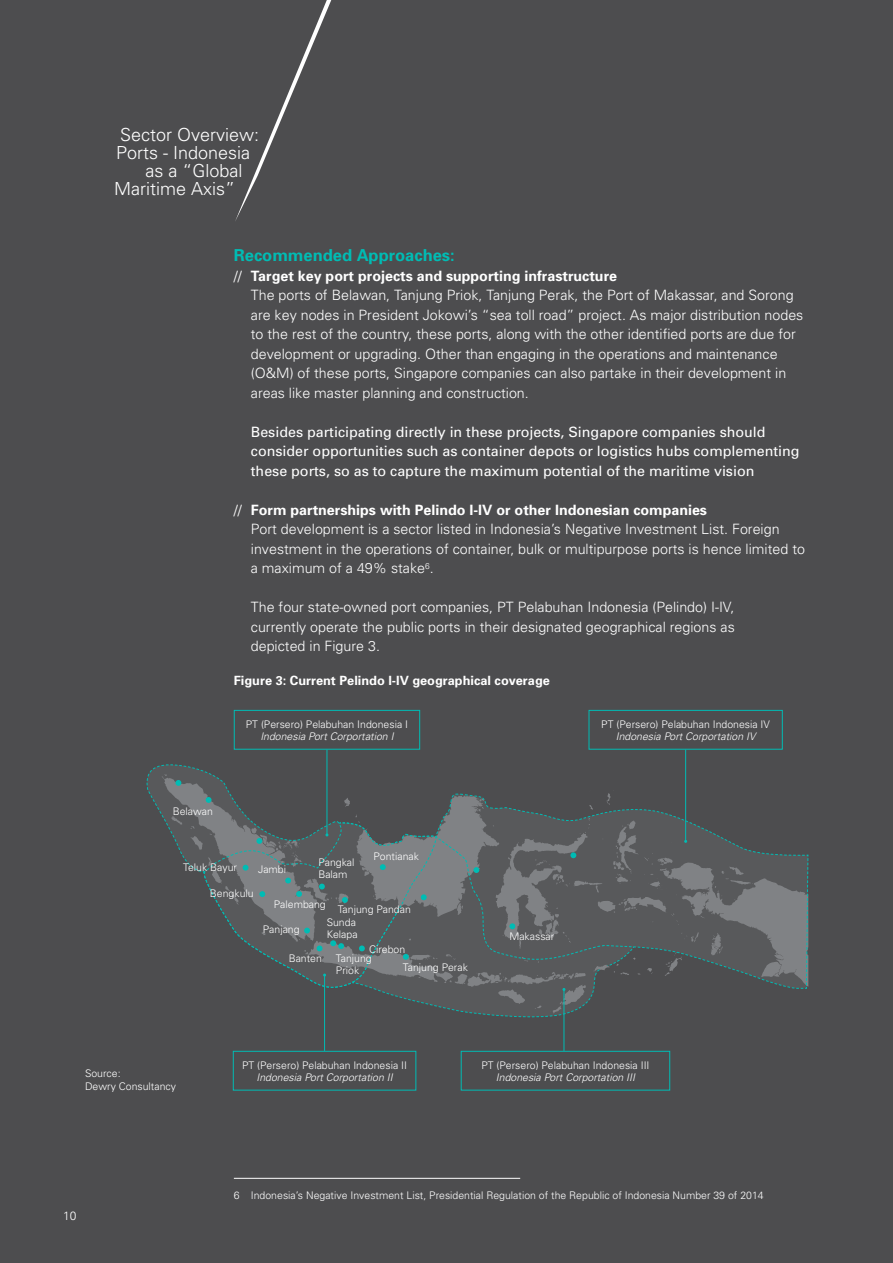
<style>
.page{position:relative;width:893px;height:1263px;background:#4d4d4f}
.page>*{position:absolute;margin:0;border:0;box-sizing:border-box;transform-origin:0 0}
.t1{font:300 18px "Univers";color:#fff}
.t2{font:700 16.5px "Univers";color:#00bcb4}
.t3{font:300 14.25px/19.5px "Univers";color:#fff}
.t4{font:14.25px/19.5px "Univers";color:#fff}
.t5{font:700 12.75px "Univers";color:#fff}
.t6{font:300 12px "Univers";color:#fff}
.t7{font:300 10.5px/11.4px "Univers";color:#fff}
.t8{font:italic 300 10.5px "Univers LT Std";color:#fff}
.s1{font-weight:700}
</style>
<div class="page">
<svg style="left:235px;top:0;width:96px;height:221px"></svg>
<hr style="left:234px;top:1178px;width:286px;height:1px;background:#fff">
<div style="left:233px;top:1051px;width:183px;height:39px;border:1px solid #00bcb4"></div>
<div style="left:461px;top:1051px;width:209px;height:39px;border:1px solid #00bcb4"></div>
<div style="left:589px;top:710px;width:194px;height:39px;border:1px solid #00bcb4"></div>
<div style="left:234px;top:710px;width:186px;height:39px;border:1px solid #00bcb4"></div>
<hr style="left:327px;top:749px;width:1px;height:86px;background:#00bcb4">
<hr style="left:685px;top:749px;width:1px;height:92px;background:#00bcb4">
<hr style="left:324px;top:975px;width:1px;height:76px;background:#00bcb4">
<hr style="left:564px;top:989px;width:1px;height:62px;background:#00bcb4">
<svg style="left:146px;top:764px;width:663px;height:256px"></svg>
<p class="t1" style="left:120px;top:124px;width:141px">Sector Overview:</p>
<p class="t1" style="left:116px;top:142px;width:136px">Ports - Indonesia</p>
<p class="t1" style="left:146px;top:160px;width:99px">as a “Global</p>
<p class="t1" style="left:114px;top:178px;width:122px">Maritime Axis”</p>
<p class="t2" style="left:234px;top:246px;width:222px">Recommended Approaches:</p>
<p class="t3" style="left:251px;top:266px;width:554px;text-indent:-17px">// <span class="s1">Target key port projects and supporting infrastructure<br></span>The ports of Belawan, Tanjung Priok, Tanjung Perak, the Port of Makassar, and Sorong are key nodes in President Jokowi’s “sea toll road” project. As major distribution nodes to the rest of the country, these ports, along with the other identified ports are due for development or upgrading. Other than engaging in the operations and maintenance (O&amp;M) of these ports, Singapore companies can also partake in their development in areas like master planning and construction.</p>
<p class="t4" style="left:251px;top:422px;width:550px">Besides participating directly in these projects, Singapore companies should consider opportunities such as container depots or logistics hubs complementing these ports, so as to capture the maximum potential of the maritime vision</p>
<p class="t3" style="left:251px;top:500px;width:556px;text-indent:-17px">// <span class="s1">Form partnerships with Pelindo I-IV or other Indonesian companies<br></span>Port development is a sector listed in Indonesia’s Negative Investment List. Foreign investment in the operations of container, bulk or multipurpose ports is hence limited to a maximum of a 49% stake<sup>6</sup>.</p>
<p class="t3" style="left:251px;top:598px;width:485px;text-align:justify">The four state-owned port companies, PT Pelabuhan Indonesia (Pelindo) I-IV, currently operate the public ports in their designated geographical regions as depicted in Figure 3.</p>
<p class="t5" style="left:234px;top:672px;width:318px">Figure 3: Current Pelindo I-IV geographical coverage</p>
<p class="t7" style="left:173px;top:806px;width:42px">Belawan</p>
<p class="t7" style="left:246px;top:718px;width:164px">PT (Persero) Pelabuhan Indonesia I</p>
<p class="t8" style="left:260px;top:730px;width:135px">Indonesia Port Corportation I</p>
<p class="t7" style="left:374px;top:850px;width:47px">Pontianak</p>
<p class="t7" style="left:318px;top:857px;width:38px">Pangkal<br>Balam</p>
<p class="t7" style="left:338px;top:904px;width:75px">Tanjung Pandan</p>
<p class="t7" style="left:183px;top:862px;width:55px">Teluk Bayur</p>
<p class="t7" style="left:258px;top:864px;width:30px">Jambi</p>
<p class="t7" style="left:274px;top:898px;width:53px">Palembang</p>
<p class="t7" style="left:210px;top:888px;width:45px">Bengkulu</p>
<p class="t7" style="left:327px;top:917px;width:32px">Sunda<br>Kelapa</p>
<p class="t7" style="left:263px;top:924px;width:38px">Panjang</p>
<p class="t7" style="left:289px;top:952px;width:35px">Banten</p>
<p class="t7" style="left:336px;top:944px;width:71px;line-height:9.4px;text-indent:33px">Cirebon<br>Tanjung</p>
<p class="t7" style="left:336px;top:964px;width:25px">Priok</p>
<p class="t7" style="left:403px;top:961px;width:66px">Tanjung Perak</p>
<p class="t7" style="left:509px;top:930px;width:46px">Makassar</p>
<p class="t7" style="left:601px;top:718px;width:170px">PT (Persero) Pelabuhan Indonesia IV</p>
<p class="t8" style="left:616px;top:730px;width:141px">Indonesia Port Corportation IV</p>
<p class="t7" style="left:85px;top:1067px;width:93px;line-height:12.8px">Source:<br>Dewry Consultancy</p>
<p class="t7" style="left:242px;top:1059px;width:166px">PT (Persero) Pelabuhan Indonesia II</p>
<p class="t8" style="left:256px;top:1071px;width:138px">Indonesia Port Corportation II</p>
<p class="t7" style="left:481px;top:1059px;width:170px">PT (Persero) Pelabuhan Indonesia III</p>
<p class="t8" style="left:496px;top:1071px;width:141px">Indonesia Port Corportation III</p>
<p class="t6" style="left:63px;top:1208px;width:15px">10</p>
<p class="t7" style="left:234px;top:1190px;width:531px">6 Indonesia’s Negative Investment List, Presidential Regulation of the Republic of Indonesia Number 39 of 2014</p>
</div>
